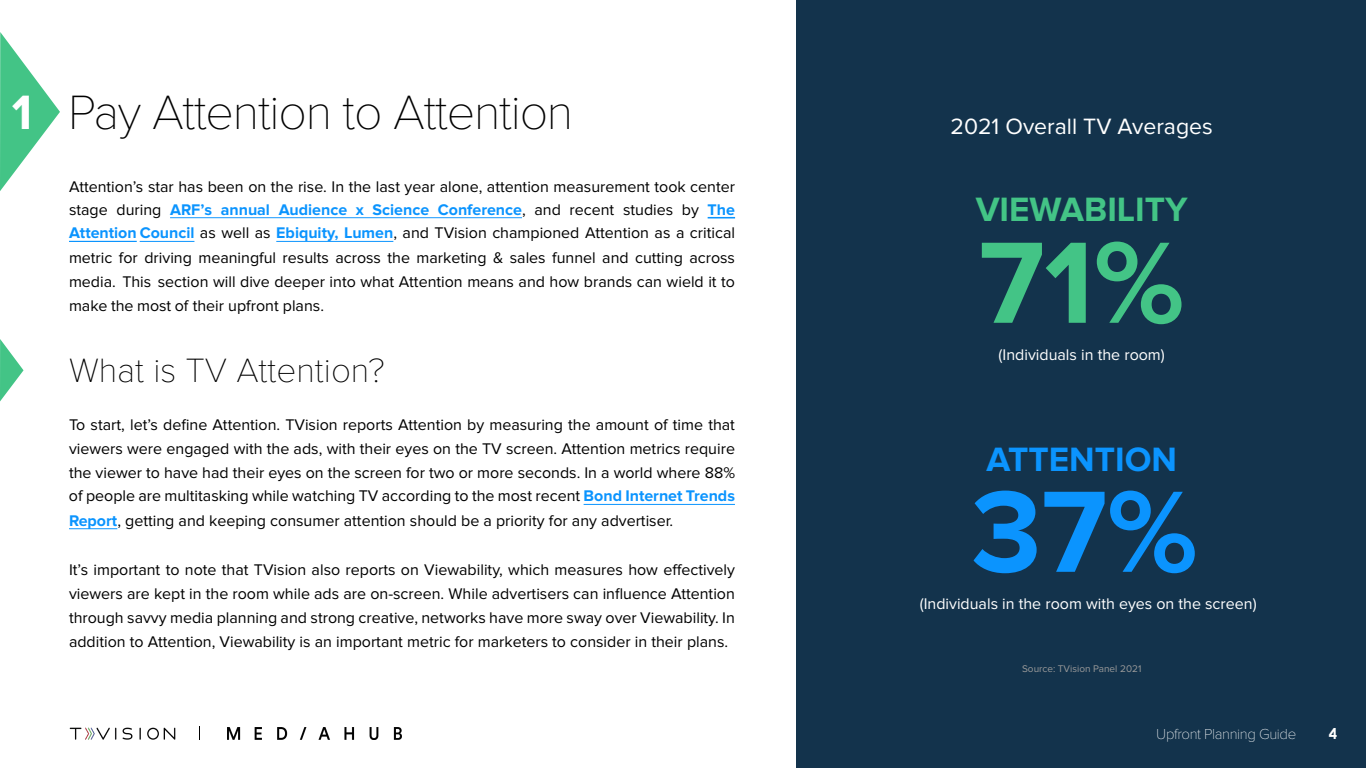
<style>
.page{position:relative;width:1366px;height:768px;background:#fff}
.page>*{position:absolute;margin:0;border:0;box-sizing:border-box;transform-origin:0 0}
.t1{font:700 120px "Proxima Nova";color:#43c486}
.t2{font:700 120px "Proxima Nova";color:#0b94fe}
.t3{font:100 50px "Proxima Nova T";letter-spacing:-.025em;color:#000}
.t4{font:700 50px "Proxima Nova";color:#fff}
.t5{font:100 35px "Proxima Nova T";color:#000}
.t6{font:700 35px "Proxima Nova";color:#43c486}
.t7{font:700 35px "Proxima Nova";color:#0b94fe}
.t8{font:23px "Proxima Nova";color:#fff}
.t9{font:16px/24px "Proxima Nova";color:#000;text-align:justify}
.t10{font:16px "Proxima Nova";color:#fff}
.t11{font:100 15px "Proxima Nova T";letter-spacing:-.025em;color:#fff}
.t12{font:700 15px "Century Gothic";color:#fff}
.t13{font:10px "Proxima Nova";color:#999}
.s1{font-weight:700;color:#0b94fe}
</style>
<div class="page">
<hr style="left:69px;top:529px;width:48px;height:1px;background:#0b94fe">
<hr style="left:584px;top:504px;width:151px;height:1px;background:#0b94fe">
<hr style="left:276px;top:241px;width:117px;height:1px;background:#0b94fe">
<hr style="left:140px;top:241px;width:54px;height:1px;background:#0b94fe">
<hr style="left:69px;top:241px;width:68px;height:1px;background:#0b94fe">
<svg style="left:708px;top:218px;width:27px;height:1px"></svg>
<hr style="left:170px;top:218px;width:352px;height:1px;background:#0b94fe">
<svg style="left:0;top:32px;width:60px;height:159px"></svg>
<svg style="left:0;top:339px;width:24px;height:62px"></svg>
<div style="left:797px;top:0;width:569px;height:768px;background:#13334c"></div>
<img style="left:69px;top:727px;width:107px;height:13px">
<svg style="left:199px;top:726px;width:1px;height:13px"></svg>
<img style="left:227px;top:727px;width:175px;height:12px">
<h2 class="t4" style="left:12px;top:83px;width:22px">1</h2>
<h2 class="t3" style="left:68px;top:83px;width:507px">Pay Attention to Attention</h2>
<p class="t9" style="left:69px;top:175px;width:668px">Attention’s star has been on the rise. In the last year alone, attention measurement took center stage during <span class="s1">ARF’s annual Audience x Science Conference</span>, and recent studies by <span class="s1">The Attention Council</span> as well as <span class="s1">Ebiquity, Lumen</span>, and TVision championed Attention as a critical metric for driving meaningful results across the marketing &amp; sales funnel and cutting across media. This section will dive deeper into what Attention means and how brands can wield it to make the most of their upfront plans.</p>
<h3 class="t5" style="left:69px;top:350px;width:317px">What is TV Attention?</h3>
<p class="t9" style="left:69px;top:413px;width:668px">To start, let’s define Attention. TVision reports Attention by measuring the amount of time that viewers were engaged with the ads, with their eyes on the TV screen. Attention metrics require the viewer to have had their eyes on the screen for two or more seconds. In a world where 88% of people are multitasking while watching TV according to the most recent <span class="s1">Bond Internet Trends Report</span>, getting and keeping consumer attention should be a priority for any advertiser.</p>
<p class="t9" style="left:69px;top:558px;width:668px">It’s important to note that TVision also reports on Viewability, which measures how effectively viewers are kept in the room while ads are on-screen. While advertisers can influence Attention through savvy media planning and strong creative, networks have more sway over Viewability. In addition to Attention, Viewability is an important metric for marketers to consider in their plans.</p>
<h3 class="t8" style="left:951px;top:116px;width:264px">2021 Overall TV Averages</h3>
<h3 class="t6" style="left:976px;top:190px;width:214px">VIEWABILITY</h3>
<h1 class="t1" style="left:979px;top:214px;width:207px">71%</h1>
<p class="t10" style="left:999px;top:347px;width:168px">(Individuals in the room)</p>
<h3 class="t7" style="left:986px;top:439px;width:192px">ATTENTION</h3>
<h1 class="t2" style="left:971px;top:463px;width:228px">37%</h1>
<p class="t10" style="left:920px;top:596px;width:338px">(Individuals in the room with eyes on the screen)</p>
<p class="t13" style="left:1022px;top:664px;width:121px">Source: TVision Panel 2021</p>
<p class="t11" style="left:1156px;top:726px;width:141px">Upfront Planning Guide</p>
<p class="t12" style="left:1329px;top:722px;width:10px">4</p>
</div>
